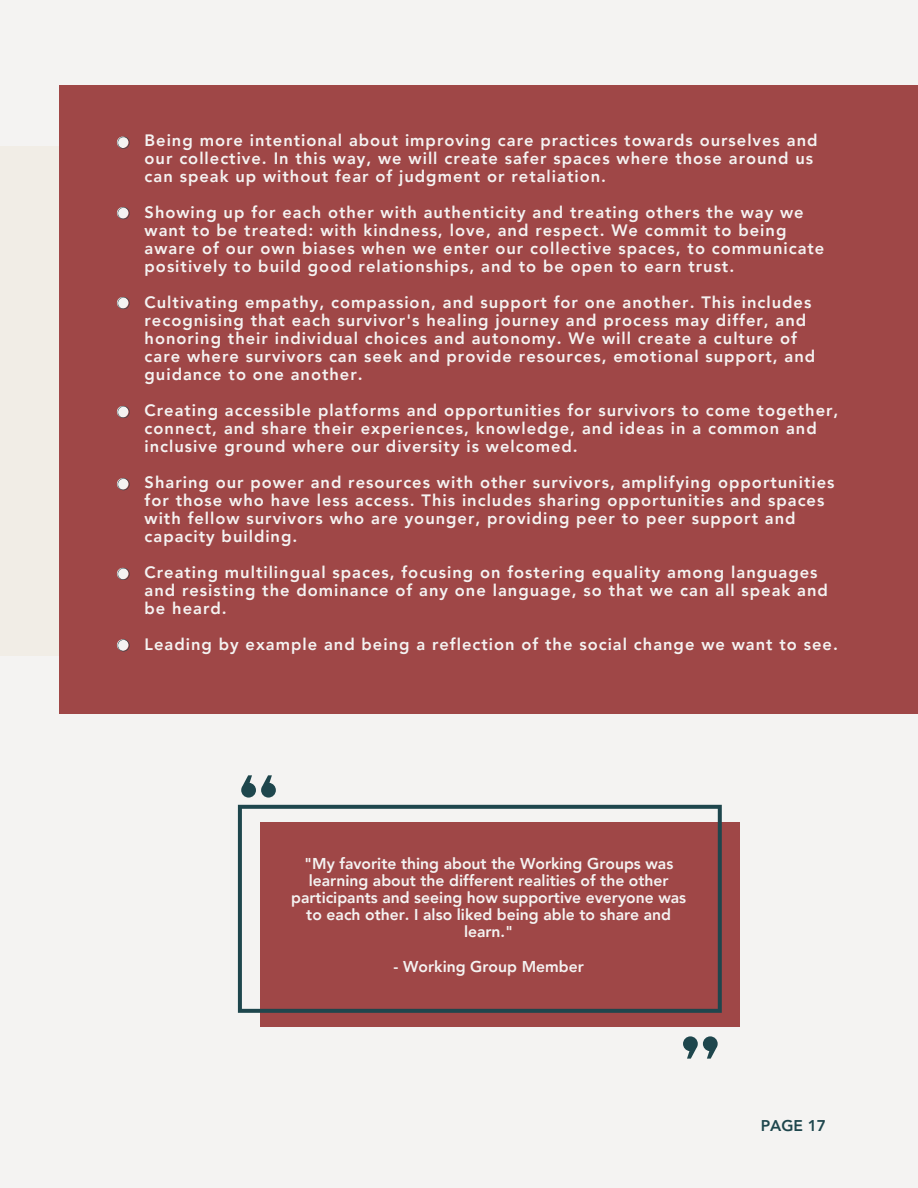
<style>
.page{position:relative;width:918px;height:1188px;background:#f4f3f2}
.page>*{position:absolute;margin:0;border:0;box-sizing:border-box;transform-origin:0 0}
.t1{font:800 16.5px/18px "Avenir LT Pro";letter-spacing:.06em;color:#f4f3f2}
.t2{font:800 15.75px/17.1px "Avenir LT Pro";color:#f4f3f2;text-align:center}
.t3{font:800 15.6px "Avenir LT Pro";color:#1e464d}
</style>
<div class="page">
<div style="left:0;top:147px;width:917px;height:509px;background:#f1ede6"></div>
<div style="left:59px;top:86px;width:859px;height:628px;background:#9f4747"></div>
<svg style="left:118px;top:137px;width:11px;height:12px"></svg>
<svg style="left:118px;top:207px;width:11px;height:12px"></svg>
<svg style="left:118px;top:297px;width:11px;height:12px"></svg>
<svg style="left:118px;top:406px;width:11px;height:12px"></svg>
<svg style="left:118px;top:478px;width:11px;height:12px"></svg>
<svg style="left:118px;top:568px;width:11px;height:12px"></svg>
<svg style="left:118px;top:639px;width:11px;height:12px"></svg>
<div style="left:260px;top:822px;width:480px;height:204px;background:#9f4747"></div>
<svg style="left:238px;top:775px;width:484px;height:284px"></svg>
<p class="t1" style="left:145px;top:133px;width:674px">Being more intentional about improving care practices towards ourselves and our collective. In this way, we will create safer spaces where those around us can speak up without fear of judgment or retaliation.</p>
<p class="t1" style="left:145px;top:205px;width:681px">Showing up for each other with authenticity and treating others the way we want to be treated: with kindness, love, and respect. We commit to being aware of our own biases when we enter our collective spaces, to communicate positively to build good relationships, and to be open to earn trust.</p>
<p class="t1" style="left:145px;top:295px;width:672px">Cultivating empathy, compassion, and support for one another. This includes recognising that each survivor's healing journey and process may differ, and honoring their individual choices and autonomy. We will create a culture of care where survivors can seek and provide resources, emotional support, and guidance to one another.</p>
<p class="t1" style="left:145px;top:403px;width:695px">Creating accessible platforms and opportunities for survivors to come together, connect, and share their experiences, knowledge, and ideas in a common and inclusive ground where our diversity is welcomed.</p>
<p class="t1" style="left:145px;top:475px;width:691px">Sharing our power and resources with other survivors, amplifying opportunities for those who have less access. This includes sharing opportunities and spaces with fellow survivors who are younger, providing peer to peer support and capacity building.</p>
<p class="t1" style="left:145px;top:565px;width:685px">Creating multilingual spaces, focusing on fostering equality among languages and resisting the dominance of any one language, so that we can all speak and be heard.</p>
<p class="t1" style="left:145px;top:637px;width:695px">Leading by example and being a reflection of the social change we want to see.</p>
<p class="t2" style="left:291px;top:856px;width:397px">"My favorite thing about the Working Groups was learning about the different realities of the other participants and seeing how supportive everyone was to each other. I also liked being able to share and learn."</p>
<p class="t2" style="left:394px;top:959px;width:192px">- Working Group Member</p>
<p class="t3" style="left:761px;top:1119px;width:67px">PAGE 17</p>
</div>
